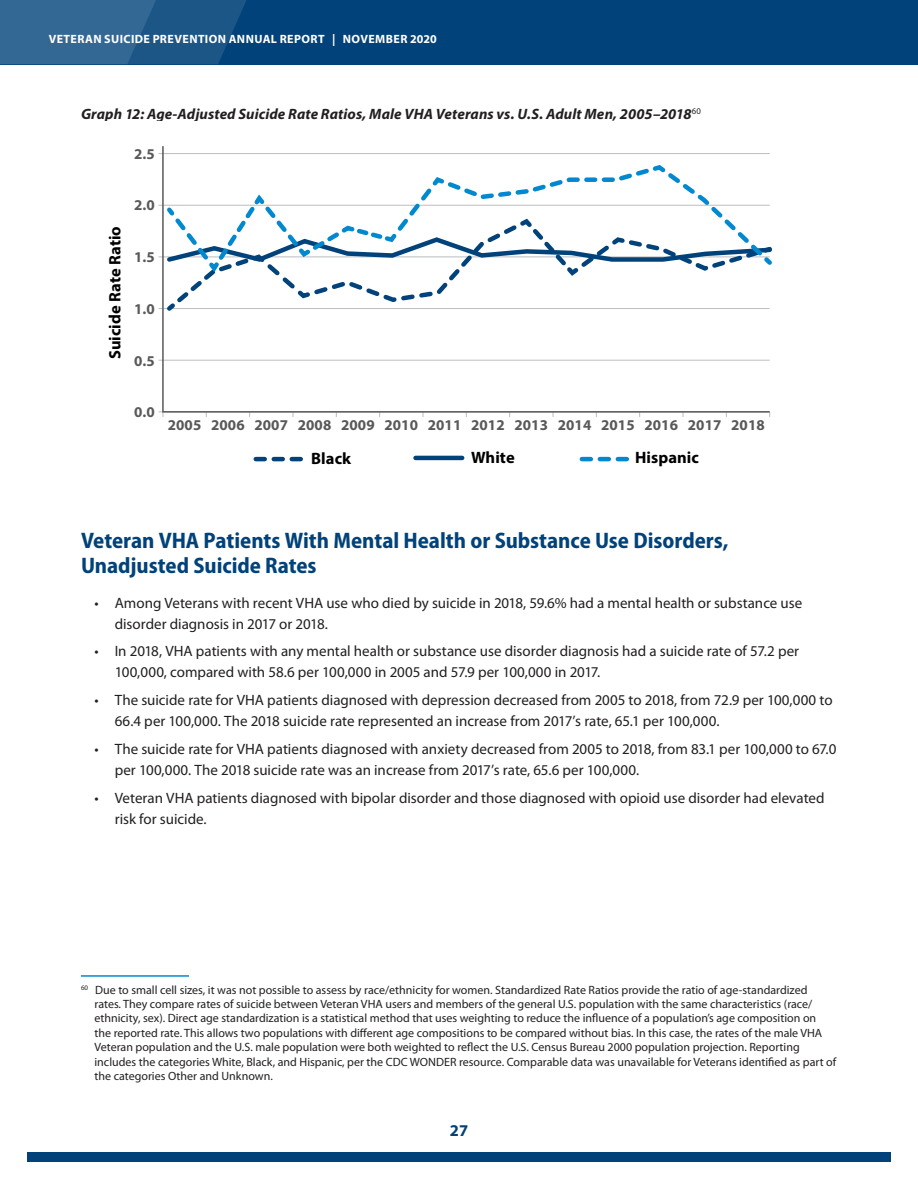
<style>
.page{position:relative;width:918px;height:1188px;background:#fff}
.page>*{position:absolute;margin:0;border:0;box-sizing:border-box;transform-origin:0 0}
.t1{font:700 semi-condensed 22.5px/25.5px "Myriad Pro";color:#004279}
.t2{font:700 16.5px "Myriad Pro";letter-spacing:.005em;color:#000}
.t3{font:700 16.5px "Myriad Pro";color:#004279}
.t4{font:15px/21px "Myriad Pro";color:#231f20}
.t5{font:italic 700 15px "Myriad Pro";letter-spacing:.005em;color:#231f20}
.t6{font:700 15px "Myriad Pro";letter-spacing:.005em;color:#595959}
.Endnote_text{font:12px/14.4px "Myriad Pro";color:#231f20}
.t7{font:700 12px "Myriad Pro";letter-spacing:.035em;color:#fff}
</style>
<div class="page">
<div style="left:27px;top:1152px;width:864px;height:10px;background:#004279"></div>
<div style="left:0;top:0;width:918px;height:64px;background:#004279"></div>
<svg style="left:0;top:0;width:246px;height:64px;background:#285f8d"></svg>
<hr style="left:81px;top:975px;width:108px;height:2px;background:#0089cf">
<hr style="left:159px;top:153px;width:611px;height:1px;background:#bcbdc0">
<hr style="left:159px;top:205px;width:611px;height:1px;background:#bcbdc0">
<hr style="left:159px;top:257px;width:611px;height:1px;background:#bcbdc0">
<hr style="left:159px;top:308px;width:611px;height:1px;background:#bcbdc0">
<hr style="left:159px;top:360px;width:611px;height:1px;background:#bcbdc0">
<hr style="left:159px;top:411px;width:611px;height:1px;background:#bcbdc0">
<svg style="left:161px;top:146px;width:610px;height:267px"></svg>
<svg style="left:163px;top:162px;width:609px;height:153px"></svg>
<svg style="left:256px;top:457px;width:46px;height:4px"></svg>
<hr style="left:416px;top:456px;width:46px;height:4px;background:#004279">
<svg style="left:582px;top:457px;width:47px;height:4px"></svg>
<p class="t7" style="left:49px;top:31px;width:390px">VETERAN SUICIDE PREVENTION ANNUAL REPORT | NOVEMBER 2020</p>
<h3 class="t5" style="left:81px;top:104px;width:621px">Graph 12: Age-Adjusted Suicide Rate Ratios, Male VHA Veterans vs. U.S. Adult Men, 2005–2018<sup>60</sup></h3>
<p class="t6" style="left:134px;top:144px;width:22px">2.5</p>
<p class="t2" style="left:104px;top:359px;width:135px;rotate:-90deg">Suicide Rate Ratio</p>
<p class="t6" style="left:134px;top:196px;width:22px">2.0</p>
<p class="t6" style="left:134px;top:247px;width:22px">1.5</p>
<p class="t6" style="left:134px;top:299px;width:22px">1.0</p>
<p class="t6" style="left:134px;top:351px;width:22px">0.5</p>
<p class="t6" style="left:134px;top:403px;width:22px">0.0</p>
<p class="t6" style="left:168px;top:415px;width:598px">2005 2006 2007 2008 2009 2010 2011 2012 2013 2014 2015 2016 2017 2018</p>
<p class="t2" style="left:311px;top:448px;width:41px">Black</p>
<p class="t2" style="left:471px;top:447px;width:45px">White</p>
<p class="t2" style="left:635px;top:447px;width:65px">Hispanic</p>
<h2 class="t1" style="left:81px;top:528px;width:649px">Veteran VHA Patients With Mental Health or Substance Use Disorders,<br>Unadjusted Suicide Rates</h2>
<p class="t4" style="left:115px;top:592px;width:689px;text-indent:-20px">• Among Veterans with recent VHA use who died by suicide in 2018, 59.6% had a mental health or substance use disorder diagnosis in 2017 or 2018.</p>
<p class="t4" style="left:115px;top:640px;width:686px;text-indent:-20px">• In 2018, VHA patients with any mental health or substance use disorder diagnosis had a suicide rate of 57.2 per<br>100,000, compared with 58.6 per 100,000 in 2005 and 57.9 per 100,000 in 2017.</p>
<p class="t4" style="left:115px;top:689px;width:719px;text-indent:-20px">• The suicide rate for VHA patients diagnosed with depression decreased from 2005 to 2018, from 72.9 per 100,000 to<br>66.4 per 100,000. The 2018 suicide rate represented an increase from 2017’s rate, 65.1 per 100,000.</p>
<p class="t4" style="left:115px;top:738px;width:723px;text-indent:-20px">• The suicide rate for VHA patients diagnosed with anxiety decreased from 2005 to 2018, from 83.1 per 100,000 to 67.0 per 100,000. The 2018 suicide rate was an increase from 2017’s rate, 65.6 per 100,000.</p>
<p class="t4" style="left:115px;top:787px;width:711px;text-indent:-20px">• Veteran VHA patients diagnosed with bipolar disorder and those diagnosed with opioid use disorder had elevated risk for suicide.</p>
<p class="Endnote_text" style="left:95px;top:982px;width:743px;text-indent:-14px"><sup>60</sup> Due to small cell sizes, it was not possible to assess by race/ethnicity for women. Standardized Rate Ratios provide the ratio of age-standardized rates. They compare rates of suicide between Veteran VHA users and members of the general U.S. population with the same characteristics (race/ ethnicity, sex). Direct age standardization is a statistical method that uses weighting to reduce the influence of a population’s age composition on<br>the reported rate. This allows two populations with different age compositions to be compared without bias. In this case, the rates of the male VHA Veteran population and the U.S. male population were both weighted to reflect the U.S. Census Bureau 2000 population projection. Reporting includes the categories White, Black, and Hispanic, per the CDC WONDER resource. Comparable data was unavailable for Veterans identified as part of the categories Other and Unknown.</p>
<h2 class="t3" style="left:450px;top:1119px;width:20px">27</h2>
</div>
